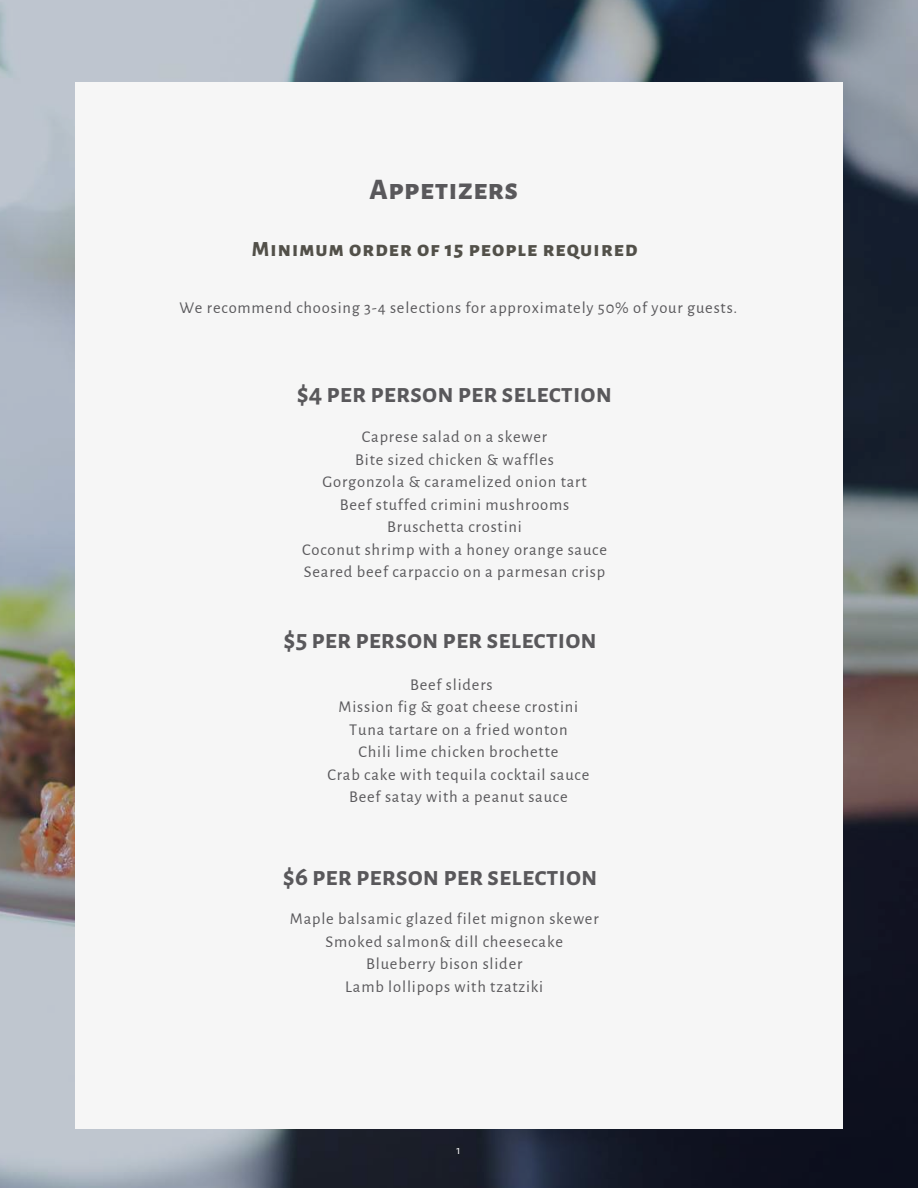
<style>
.page{position:relative;width:918px;height:1188px;background:#fff}
.page>*{position:absolute;margin:0;border:0;box-sizing:border-box;transform-origin:0 0}
.t1{font:800 30px "Alegreya Sans SC";letter-spacing:.02em;color:#59585b}
.t2{font:700 27px "Alegreya Sans SC";color:#59585b}
.t3{font:800 21.75px "Alegreya Sans SC";letter-spacing:.05em;color:#525049}
.t4{font:16.5px/22.5px "Alegreya Sans";letter-spacing:.05em;color:#59585b;text-align:center}
.t5{font:12px "Alegreya Sans";color:#fff}
</style>
<div class="page">
<img style="left:0;top:0;width:918px;height:1188px">
<div style="left:75px;top:82px;width:767px;height:1046px;background:#f6f6f6"></div>
<h1 class="t1" style="left:370px;top:167px;width:150px">Appetizers</h1>
<h3 class="t3" style="left:252px;top:232px;width:387px">Minimum order of 15 people required</h3>
<p class="t4" style="left:179px;top:296px;width:559px">We recommend choosing 3-4 selections for approximately 50% of your guests.</p>
<h2 class="t2" style="left:297px;top:374px;width:317px">$4 per person per selection</h2>
<p class="t4" style="left:302px;top:425px;width:306px">Caprese salad on a skewer<br>Bite sized chicken &amp; waffles<br>Gorgonzola &amp; caramelized onion tart<br>Beef stuffed crimini mushrooms<br>Bruschetta crostini<br>Coconut shrimp with a honey orange sauce<br>Seared beef carpaccio on a parmesan crisp</p>
<h2 class="t2" style="left:284px;top:620px;width:315px">$5 per person per selection</h2>
<p class="t4" style="left:410px;top:672px;width:84px">Beef sliders</p>
<p class="t4" style="left:339px;top:695px;width:241px">Mission fig &amp; goat cheese crostini</p>
<p class="t4" style="left:349px;top:717px;width:220px">Tuna tartare on a fried wonton</p>
<p class="t4" style="left:358px;top:740px;width:201px">Chili lime chicken brochette</p>
<p class="t4" style="left:327px;top:762px;width:264px">Crab cake with tequila cocktail sauce</p>
<p class="t4" style="left:349px;top:785px;width:220px">Beef satay with a peanut sauce</p>
<h2 class="t2" style="left:283px;top:856px;width:316px">$6 per person per selection</h2>
<p class="t4" style="left:290px;top:907px;width:310px">Maple balsamic glazed filet mignon skewer<br>Smoked salmon&amp; dill cheesecake<br>Blueberry bison slider<br>Lamb lollipops with tzatziki</p>
<p class="t5" style="left:456px;top:1142px;width:6px">1</p>
</div>
